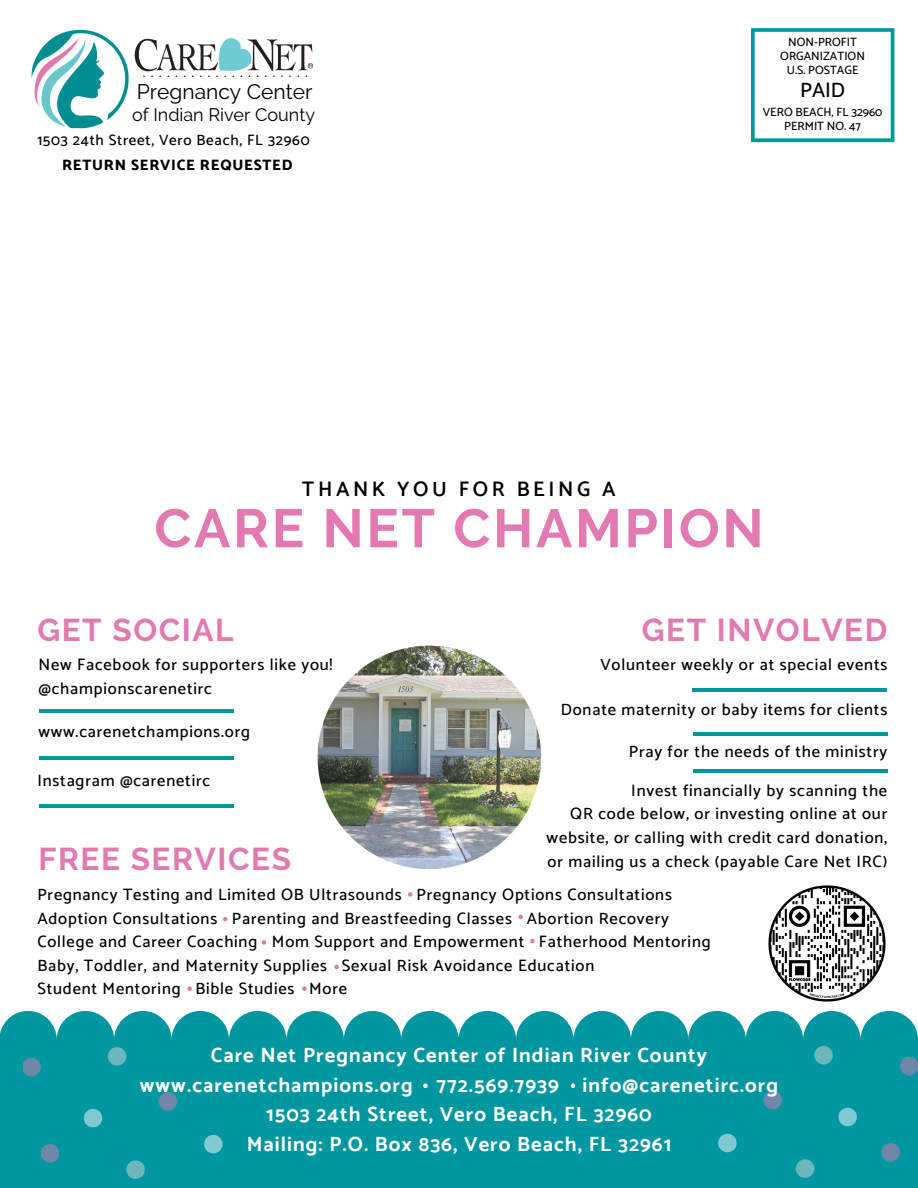
<style>
.page{position:relative;width:918px;height:1188px;background:#fff}
.page>*{position:absolute;margin:0;border:0;box-sizing:border-box;transform-origin:0 0}
.t1{font:700 54px "Raleway";letter-spacing:.05em;color:#e279b1}
.t2{font:700 31.5px "Raleway";letter-spacing:.05em;color:#e279b1}
.t3{font:600 21px "Catamaran";letter-spacing:.17em;color:#000}
.t4{font:21px "Raleway";color:#000}
.t5{font:500 21px "Catamaran";color:#000}
.t6{font:700 20.55px "Catamaran";letter-spacing:.05em;color:#fff}
.t7{font:18px "Raleway";color:#000}
.t8{font:500 16.5px/23.7px "Catamaran";letter-spacing:.05em;color:#000;text-align:right}
.t9{font:500 15px "Catamaran";letter-spacing:.05em;color:#000}
.t10{font:800 15px "Catamaran";letter-spacing:.05em;color:#000}
.t11{font:500 12px "Catamaran";color:#000}
</style>
<div class="page">
<div style="left:0;top:1011px;width:918px;height:177px;background:#0097a1"></div>
<img style="left:317px;top:645px;width:224px;height:224px">
<hr style="left:693px;top:688px;width:194px;height:4px;background:#0097a1">
<hr style="left:693px;top:732px;width:194px;height:3px;background:#0097a1">
<hr style="left:693px;top:770px;width:194px;height:3px;background:#0097a1">
<hr style="left:39px;top:709px;width:195px;height:3px;background:#0097a1">
<hr style="left:39px;top:756px;width:195px;height:3px;background:#0097a1">
<svg style="left:718px;top:1134px;width:19px;height:18px"></svg>
<svg style="left:838px;top:1108px;width:19px;height:18px"></svg>
<svg style="left:814px;top:1046px;width:19px;height:18px"></svg>
<svg style="left:796px;top:1159px;width:18px;height:19px"></svg>
<svg style="left:900px;top:1057px;width:17px;height:18px"></svg>
<svg style="left:881px;top:1143px;width:19px;height:19px"></svg>
<svg style="left:763px;top:1091px;width:19px;height:18px"></svg>
<img style="left:31px;top:29px;width:98px;height:100px">
<svg style="left:751px;top:28px;width:143px;height:114px"></svg>
<svg style="left:423px;top:1083px;width:5px;height:5px"></svg>
<svg style="left:571px;top:1083px;width:4px;height:5px"></svg>
<hr style="left:39px;top:804px;width:195px;height:3px;background:#0097a1">
<svg style="left:408px;top:892px;width:4px;height:5px"></svg>
<svg style="left:223px;top:917px;width:4px;height:4px"></svg>
<svg style="left:334px;top:965px;width:5px;height:4px"></svg>
<svg style="left:262px;top:940px;width:4px;height:5px"></svg>
<svg style="left:530px;top:939px;width:5px;height:4px"></svg>
<svg style="left:518px;top:915px;width:5px;height:4px"></svg>
<svg style="left:187px;top:986px;width:5px;height:5px"></svg>
<svg style="left:302px;top:986px;width:5px;height:5px"></svg>
<img style="left:768px;top:885px;width:118px;height:117px">
<svg style="left:204px;top:1135px;width:19px;height:18px"></svg>
<svg style="left:84px;top:1109px;width:18px;height:18px"></svg>
<svg style="left:108px;top:1047px;width:18px;height:19px"></svg>
<svg style="left:126px;top:1160px;width:19px;height:19px"></svg>
<svg style="left:24px;top:1058px;width:17px;height:18px"></svg>
<svg style="left:41px;top:1144px;width:18px;height:19px"></svg>
<svg style="left:159px;top:1092px;width:18px;height:19px"></svg>
<img style="left:134px;top:38px;width:180px;height:39px">
<p class="t4" style="left:137px;top:79px;width:177px">Pregnancy Center</p>
<p class="t7" style="left:132px;top:104px;width:184px">of Indian River County</p>
<p class="t9" style="left:37px;top:131px;width:274px">1503 24th Street, Vero Beach, FL 32960</p>
<p class="t10" style="left:62px;top:157px;width:232px">RETURN SERVICE REQUESTED</p>
<p class="t3" style="left:302px;top:477px;width:315px">THANK YOU FOR BEING A</p>
<p class="t11" style="left:788px;top:35px;width:70px">NON-PROFIT</p>
<p class="t11" style="left:780px;top:49px;width:86px">ORGANIZATION</p>
<p class="t11" style="left:787px;top:63px;width:73px">U.S. POSTAGE</p>
<p class="t11" style="left:763px;top:105px;width:121px">VERO BEACH, FL 32960</p>
<p class="t11" style="left:784px;top:119px;width:78px">PERMIT NO. 47</p>
<p class="t5" style="left:800px;top:77px;width:47px">PAID</p>
<p class="t1" style="left:154px;top:497px;width:611px">CARE NET CHAMPION</p>
<p class="t2" style="left:37px;top:611px;width:198px">GET SOCIAL</p>
<p class="t8" style="left:38px;top:653px;width:296px">New Facebook for supporters like you!</p>
<p class="t8" style="left:38px;top:677px;width:175px">@championscarenetirc</p>
<p class="t8" style="left:38px;top:720px;width:213px">www.carenetchampions.org</p>
<p class="t8" style="left:37px;top:769px;width:174px">Instagram @carenetirc</p>
<p class="t2" style="left:38px;top:840px;width:254px">FREE SERVICES</p>
<p class="t2" style="left:642px;top:611px;width:247px">GET INVOLVED</p>
<p class="t8" style="left:601px;top:653px;width:288px">Volunteer weekly or at special events</p>
<p class="t8" style="left:561px;top:698px;width:328px">Donate maternity or baby items for clients</p>
<p class="t8" style="left:629px;top:739px;width:260px">Pray for the needs of the ministry</p>
<p class="t8" style="left:631px;top:778px;width:258px">Invest financially by scanning the</p>
<p class="t8" style="left:547px;top:802px;width:342px">QR code below, or investing online at our website, or calling with credit card donation,</p>
<p class="t8" style="left:548px;top:849px;width:341px">or mailing us a check (payable Care Net IRC)</p>
<p class="t8" style="left:37px;top:882px;width:675px;text-align:left">Pregnancy Testing and Limited OB Ultrasounds Pregnancy Options Consultations Adoption Consultations Parenting and Breastfeeding Classes Abortion Recovery College and Career Coaching Mom Support and Empowerment Fatherhood Mentoring Baby, Toddler, and Maternity Supplies Sexual Risk Avoidance Education</p>
<p class="t8" style="left:37px;top:977px;width:311px">Student Mentoring Bible Studies More</p>
<p class="t6" style="left:211px;top:1043px;width:498px">Care Net Pregnancy Center of Indian River County</p>
<p class="t6" style="left:140px;top:1072px;width:640px">www.carenetchampions.org 772.569.7939 info@carenetirc.org</p>
<p class="t6" style="left:266px;top:1102px;width:387px">1503 24th Street, Vero Beach, FL 32960</p>
<p class="t6" style="left:247px;top:1132px;width:426px">Mailing: P.O. Box 836, Vero Beach, FL 32961</p>
</div>
